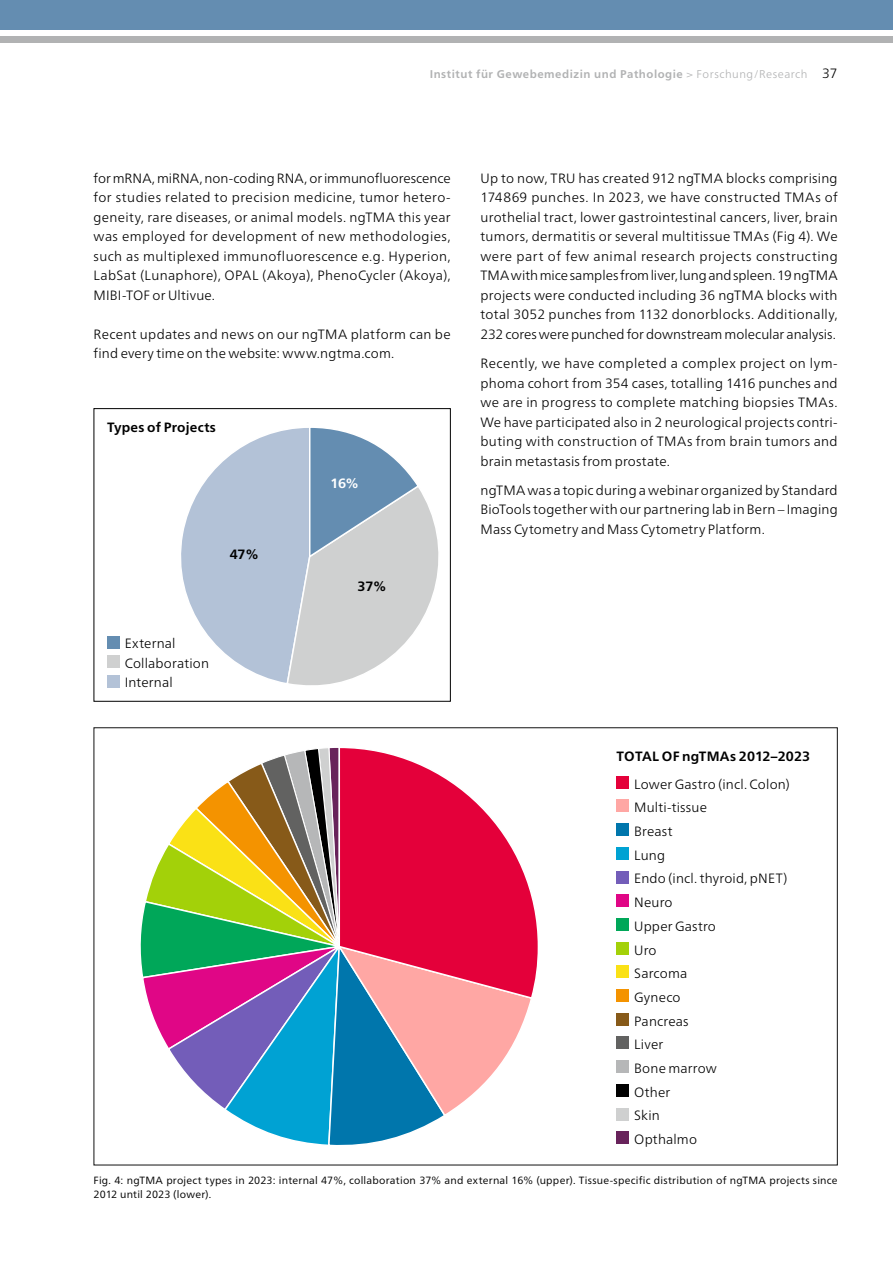
<style>
.page{position:relative;width:893px;height:1263px;background:#fff}
.page>*{position:absolute;margin:0;border:0;box-sizing:border-box;transform-origin:0 0}
.t1{font:300 13.5px/19.5px "Frutiger Neue LT Pro";letter-spacing:.015em;color:#000;text-align:justify}
.t2{font:700 13.5px "Frutiger Neue LT Pro";letter-spacing:.01em;color:#000}
.t3{font:700 13.5px "Frutiger Neue LT Pro";color:#fff}
.t4{font:700 11.25px "Frutiger Neue LT Pro";letter-spacing:.045em;color:#b1b2b3}
.t5{font:10.5px/13.5px "Frutiger Neue LT Pro";letter-spacing:.02em;color:#000}
.s1{font-weight:300}
.s2{font-weight:300;font-size:13.5px;color:#000}
</style>
<div class="page">
<div style="left:0;top:0;width:893px;height:30px;background:#648db1"></div>
<div style="left:0;top:36px;width:893px;height:7px;background:#b1b2b3"></div>
<div style="left:617px;top:776px;width:12px;height:12px;background:#e4003a"></div>
<div style="left:617px;top:799px;width:12px;height:13px;background:#ffa7a4"></div>
<div style="left:617px;top:823px;width:12px;height:13px;background:#0076ac"></div>
<div style="left:617px;top:847px;width:12px;height:13px;background:#00a2d3"></div>
<div style="left:617px;top:871px;width:12px;height:12px;background:#735db9"></div>
<div style="left:617px;top:894px;width:12px;height:13px;background:#e00686"></div>
<div style="left:617px;top:918px;width:12px;height:13px;background:#00a759"></div>
<div style="left:617px;top:942px;width:12px;height:12px;background:#a3d109"></div>
<div style="left:617px;top:965px;width:12px;height:13px;background:#fae116"></div>
<div style="left:617px;top:989px;width:12px;height:13px;background:#f49300"></div>
<div style="left:617px;top:1013px;width:12px;height:12px;background:#875a19"></div>
<div style="left:617px;top:1036px;width:12px;height:13px;background:#626261"></div>
<div style="left:617px;top:1060px;width:12px;height:13px;background:#b6b7b8"></div>
<div style="left:617px;top:1084px;width:12px;height:13px;background:#000"></div>
<div style="left:617px;top:1108px;width:12px;height:12px;background:#cfd0d0"></div>
<div style="left:617px;top:1131px;width:12px;height:13px;background:#68235b"></div>
<svg style="left:140px;top:748px;width:391px;height:397px"></svg>
<svg style="left:337px;top:748px;width:201px;height:252px"></svg>
<svg style="left:181px;top:428px;width:258px;height:257px"></svg>
<div style="left:107px;top:636px;width:13px;height:12px;background:#648db1"></div>
<div style="left:107px;top:655px;width:13px;height:13px;background:#cfd0d0"></div>
<div style="left:107px;top:675px;width:13px;height:12px;background:#b3c2d7"></div>
<div style="left:94px;top:408px;width:357px;height:294px;border:1px solid #000"></div>
<p class="t4" style="left:430px;top:68px;width:409px">Institut für Gewebemedizin und Pathologie <span class="s1">&gt; Forschung/Research</span> <span class="s2">37</span></p>
<p class="t1" style="left:94px;top:168px;width:359px">for mRNA, miRNA, non-coding RNA, or immunofluorescence for studies related to precision medicine, tumor hetero&shy;geneity, rare diseases, or animal models. ngTMA this year was employed for development of new methodologies, such as multiplexed immunofluorescence e.g. Hyperion, LabSat (Lunaphore), OPAL (Akoya), PhenoCycler (Akoya), MIBI-TOF or Ultivue.</p>
<p class="t1" style="left:94px;top:324px;width:359px">Recent updates and news on our ngTMA platform can be find every time on the website: www.ngtma.com.</p>
<p class="t2" style="left:107px;top:419px;width:110px">Types of Projects</p>
<p class="t2" style="left:230px;top:546px;width:30px">47%</p>
<p class="t1" style="left:125px;top:634px;width:86px;text-align:left">External<br>Collaboration<br>Internal</p>
<p class="t3" style="left:330px;top:475px;width:30px">16%</p>
<p class="t2" style="left:357px;top:578px;width:30px">37%</p>
<p class="t1" style="left:480px;top:168px;width:359px">Up to now, TRU has created 912 ngTMA blocks comprising 174869 punches. In 2023, we have constructed TMAs of urothelial tract, lower gastrointestinal cancers, liver, brain tumors, dermatitis or several multitissue TMAs (Fig 4). We were part of few animal research projects constructing TMA with mice samples from liver, lung and spleen. 19 ngTMA projects were conducted including 36 ngTMA blocks with total 3052 punches from 1132 donorblocks. Additionally, 232 cores were punched for downstream molecular analysis.</p>
<p class="t1" style="left:480px;top:353px;width:359px">Recently, we have completed a complex project on lym&shy;phoma cohort from 354 cases, totalling 1416 punches and we are in progress to complete matching biopsies TMAs.<br>We have participated also in 2 neurological projects contri&shy;buting with construction of TMAs from brain tumors and brain metastasis from prostate.</p>
<p class="t1" style="left:480px;top:480px;width:359px">ngTMA was a topic during a webinar organized by Standard BioTools together with our partnering lab in Bern – Imaging Mass Cytometry and Mass Cytometry Platform.</p>
<p class="t2" style="left:617px;top:748px;width:195px">TOTAL OF ngTMAs 2012–2023</p>
<p class="t1" style="left:634px;top:772px;width:157px;line-height:23.7px;text-align:left">Lower Gastro (incl. Colon)<br>Multi-tissue<br>Breast<br>Lung<br>Endo (incl. thyroid, pNET)<br>Neuro<br>Upper Gastro<br>Uro<br>Sarcoma<br>Gyneco<br>Pancreas<br>Liver<br>Bone marrow<br>Other<br>Skin<br>Opthalmo</p>
<p class="t5" style="left:94px;top:1173px;width:746px">Fig. 4: ngTMA project types in 2023: internal 47%, collaboration 37% and external 16% (upper). Tissue-specific distribution of ngTMA projects since<br>2012 until 2023 (lower).</p>
</div>
